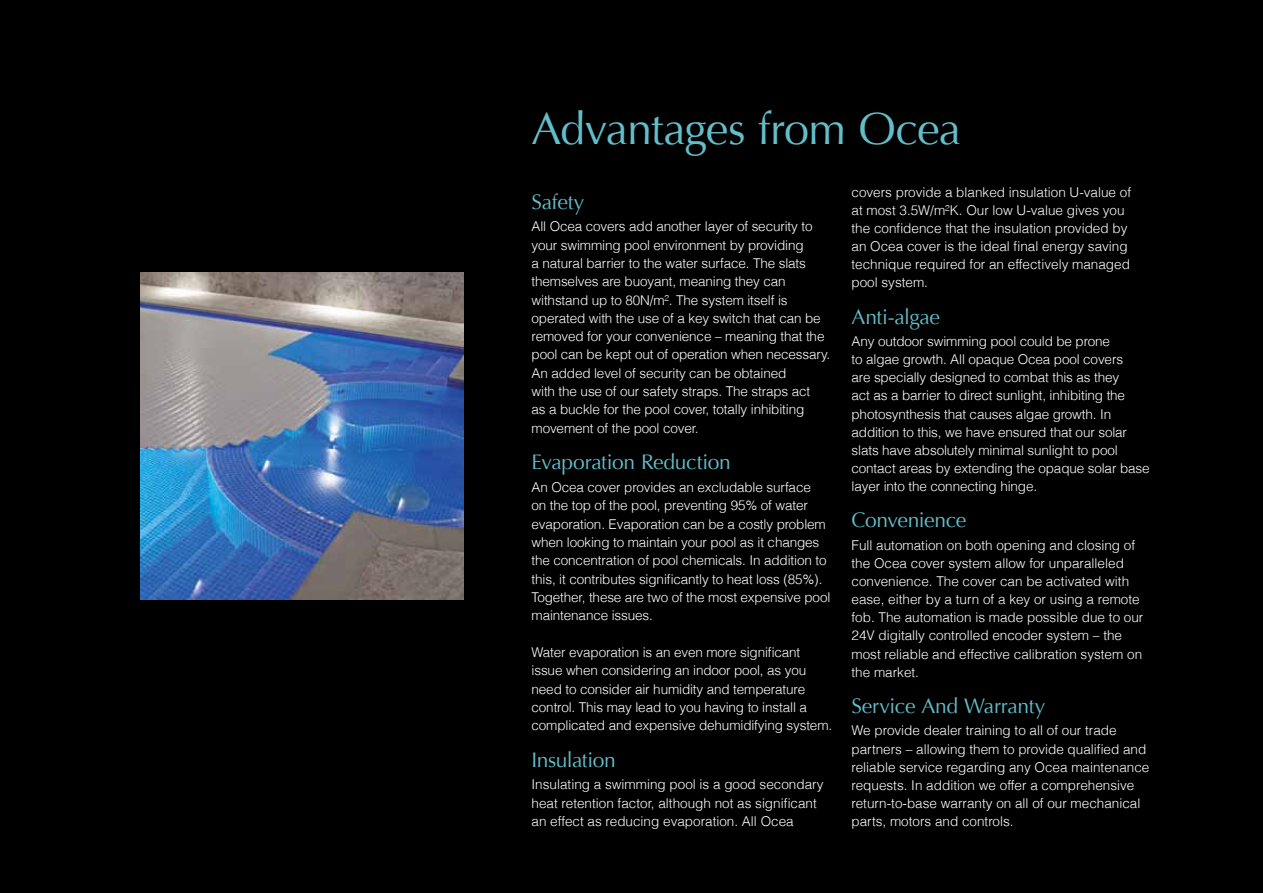
<style>
.page{position:relative;width:1263px;height:893px;background:#000}
.page>*{position:absolute;margin:0;border:0;box-sizing:border-box;transform-origin:0 0}
.t1{font:45px "Optima";letter-spacing:-.015em;color:#63beca}
.t2{font:21px "Optima";letter-spacing:-.015em;color:#63beca}
.t3{font:300 13.5px/18.1px "Helvetica";letter-spacing:-.01em;color:#fff}
</style>
<div class="page">
<img style="left:140px;top:272px;width:323px;height:328px">
<h1 class="t1" style="left:531px;top:103px;width:431px">Advantages from Ocea</h1>
<h2 class="t2" style="left:531px;top:189px;width:54px">Safety</h2>
<p class="t3" style="left:531px;top:217px;width:300px">All Ocea covers add another layer of security to your swimming pool environment by providing<br>a natural barrier to the water surface. The slats themselves are buoyant, meaning they can withstand up to 80N/m². The system itself is operated with the use of a key switch that can be removed for your convenience – meaning that the pool can be kept out of operation when necessary.<br>An added level of security can be obtained<br>with the use of our safety straps. The straps act<br>as a buckle for the pool cover, totally inhibiting movement of the pool cover.</p>
<h2 class="t2" style="left:531px;top:450px;width:201px">Evaporation Reduction</h2>
<p class="t3" style="left:531px;top:477px;width:300px">An Ocea cover provides an excludable surface<br>on the top of the pool, preventing 95% of water evaporation. Evaporation can be a costly problem when looking to maintain your pool as it changes the concentration of pool chemicals. In addition to this, it contributes significantly to heat loss (85%).<br>Together, these are two of the most expensive pool maintenance issues.</p>
<p class="t3" style="left:531px;top:642px;width:302px">Water evaporation is an even more significant issue when considering an indoor pool, as you need to consider air humidity and temperature control. This may lead to you having to install a complicated and expensive dehumidifying system.</p>
<h2 class="t2" style="left:531px;top:747px;width:86px">Insulation</h2>
<p class="t3" style="left:531px;top:775px;width:294px">Insulating a swimming pool is a good secondary heat retention factor, although not as significant an effect as reducing evaporation. All Ocea</p>
<p class="t3" style="left:851px;top:182px;width:281px">covers provide a blanked insulation U-value of at most 3.5W/m²K. Our low U-value gives you the confidence that the insulation provided by an Ocea cover is the ideal final energy saving technique required for an effectively managed pool system.</p>
<h2 class="t2" style="left:851px;top:304px;width:90px">Anti-algae</h2>
<p class="t3" style="left:851px;top:332px;width:300px">Any outdoor swimming pool could be prone<br>to algae growth. All opaque Ocea pool covers<br>are specially designed to combat this as they<br>act as a barrier to direct sunlight, inhibiting the photosynthesis that causes algae growth. In addition to this, we have ensured that our solar slats have absolutely minimal sunlight to pool contact areas by extending the opaque solar base layer into the connecting hinge.</p>
<h2 class="t2" style="left:851px;top:508px;width:116px">Convenience</h2>
<p class="t3" style="left:851px;top:535px;width:293px">Full automation on both opening and closing of the Ocea cover system allow for unparalleled convenience. The cover can be activated with ease, either by a turn of a key or using a remote fob. The automation is made possible due to our 24V digitally controlled encoder system – the most reliable and effective calibration system on the market.</p>
<h2 class="t2" style="left:851px;top:694px;width:195px">Service And Warranty</h2>
<p class="t3" style="left:851px;top:721px;width:299px">We provide dealer training to all of our trade partners – allowing them to provide qualified and reliable service regarding any Ocea maintenance requests. In addition we offer a comprehensive return-to-base warranty on all of our mechanical parts, motors and controls.</p>
</div>
